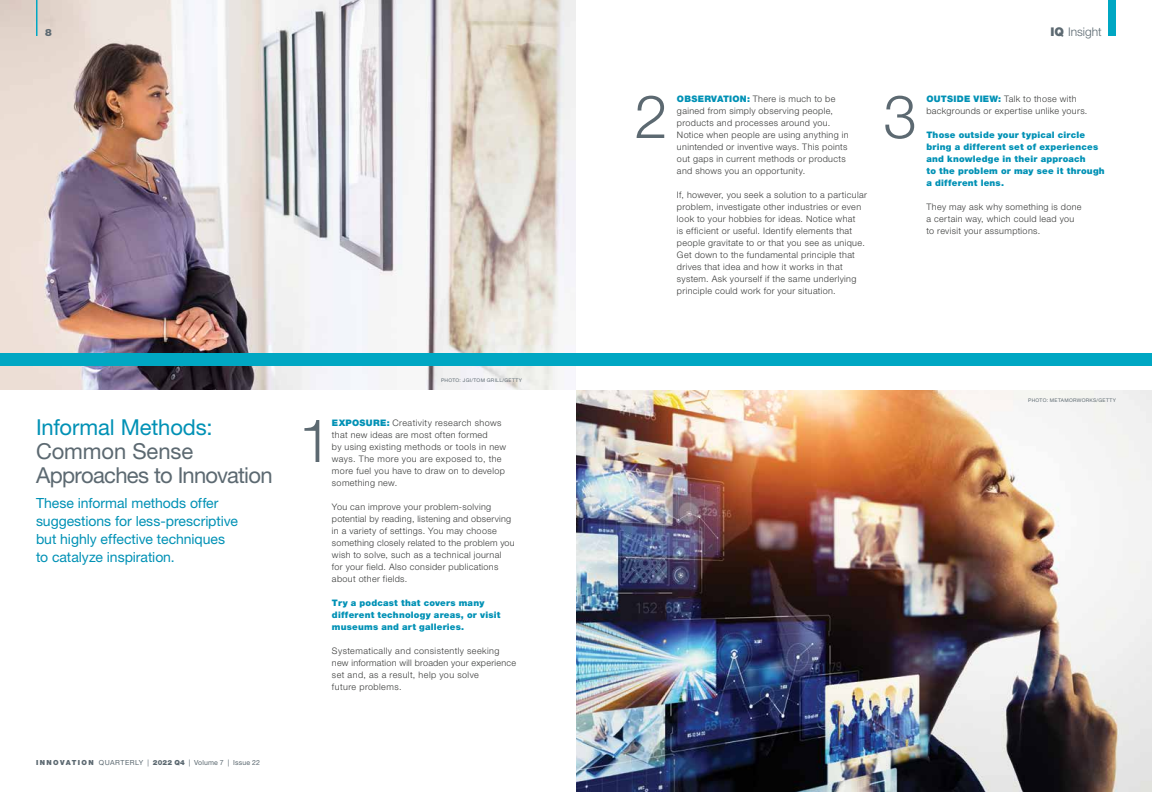
<style>
.page{position:relative;width:1152px;height:792px;background:#fff}
.page>*{position:absolute;margin:0;border:0;box-sizing:border-box;transform-origin:0 0}
.t1{font:300 60px "Helvetica Neue LT Std";color:#5c6971}
.t2{font:22px/24px "Helvetica Neue LT Std";letter-spacing:-.03em;color:#5c6971}
.t3{font:22px "Helvetica Neue LT Std";letter-spacing:-.005em;color:#0091b5}
.t4{font:14px/18px "Helvetica Neue LT Std";letter-spacing:-.005em;color:#0091b5}
.t5{font:300 12px "Helvetica Neue LT Std";letter-spacing:-.005em;color:#5c6971}
.t6{font:900 10px "Helvetica Neue LT Std";color:#5c6971}
.t7{font:300 9px/12px "Helvetica Neue LT Std";letter-spacing:.04em;color:#393a39}
.t8{font:900 9px/12px "Helvetica Neue LT Std";letter-spacing:.025em;color:#0091b5}
.t9{font:7px "Helvetica Neue LT Std";letter-spacing:.02em;color:#5c6971}
.t10{font:5px "Helvetica Neue LT Std";letter-spacing:.06em;color:#5c6971}
.s1{font-weight:900}
.s2{font-weight:900;color:#0091b5}
</style>
<div class="page">
<img style="left:576px;top:390px;width:576px;height:402px">
<div style="left:1109px;top:0;width:7px;height:36px;background:#00a7c3"></div>
<img style="left:0;top:0;width:576px;height:390px">
<div style="left:0;top:354px;width:1152px;height:12px;background:#00a7c3"></div>
<hr style="left:36px;top:0;width:2px;height:35px;background:#00a7c3">
<p class="t6" style="left:45px;top:26px;width:8px">8</p>
<h2 class="t3" style="left:36px;top:414px;width:178px">Informal Methods:</h2>
<h2 class="t2" style="left:36px;top:439px;width:238px">Common Sense<br>Approaches to Innovation</h2>
<h3 class="t4" style="left:36px;top:494px;width:203px">These informal methods offer suggestions for less-prescriptive but highly effective techniques to catalyze inspiration.</h3>
<p class="t9" style="left:36px;top:758px;width:225px"><span class="s1">I N N OVATI O N</span> QUARTERLY | <span class="s1">2022 Q4</span> | Volume 7 | Issue 22</p>
<p class="t10" style="left:441px;top:377px;width:82px">PHOTO: JGI/TOM GRILL/GETTY</p>
<h1 class="t1" style="left:299px;top:404px;width:35px">1</h1>
<p class="t7" style="left:332px;top:417px;width:176px"><span class="s2">EXPOSURE:</span> Creativity research shows that new ideas are most often formed<br>by using existing methods or tools in new ways. The more you are exposed to, the more fuel you have to draw on to develop something new.</p>
<p class="t7" style="left:332px;top:501px;width:184px">You can improve your problem-solving potential by reading, listening and observing in a variety of settings. You may choose something closely related to the problem you wish to solve, such as a technical journal<br>for your field. Also consider publications about other fields.</p>
<p class="t8" style="left:332px;top:597px;width:170px">Try a podcast that covers many different technology areas, or visit museums and art galleries.</p>
<p class="t7" style="left:332px;top:645px;width:186px">Systematically and consistently seeking new information will broaden your experience set and, as a result, help you solve<br>future problems.</p>
<h3 class="t5" style="left:1050px;top:24px;width:53px"><span class="s1">IQ</span> Insight</h3>
<p class="t7" style="left:677px;top:93px;width:173px"><span class="s2">OBSERVATION:</span> There is much to be gained from simply observing people, products and processes around you.<br>Notice when people are using anything in unintended or inventive ways. This points out gaps in current methods or products and shows you an opportunity.</p>
<p class="t7" style="left:677px;top:189px;width:191px">If, however, you seek a solution to a particular problem, investigate other industries or even look to your hobbies for ideas. Notice what<br>is efficient or useful. Identify elements that people gravitate to or that you see as unique.<br>Get down to the fundamental principle that drives that idea and how it works in that system. Ask yourself if the same underlying principle could work for your situation.</p>
<h1 class="t1" style="left:634px;top:80px;width:35px">2</h1>
<h1 class="t1" style="left:883px;top:80px;width:35px">3</h1>
<p class="t7" style="left:927px;top:93px;width:162px"><span class="s2">OUTSIDE VIEW:</span> Talk to those with backgrounds or expertise unlike yours.</p>
<p class="t8" style="left:927px;top:129px;width:180px">Those outside your typical circle bring a different set of experiences and knowledge in their approach<br>to the problem or may see it through a different lens.</p>
<p class="t7" style="left:927px;top:201px;width:157px">They may ask why something is done a certain way, which could lead you to revisit your assumptions.</p>
<p class="t10" style="left:1028px;top:397px;width:89px">PHOTO: METAMORWORKS/GETTY</p>
</div>
